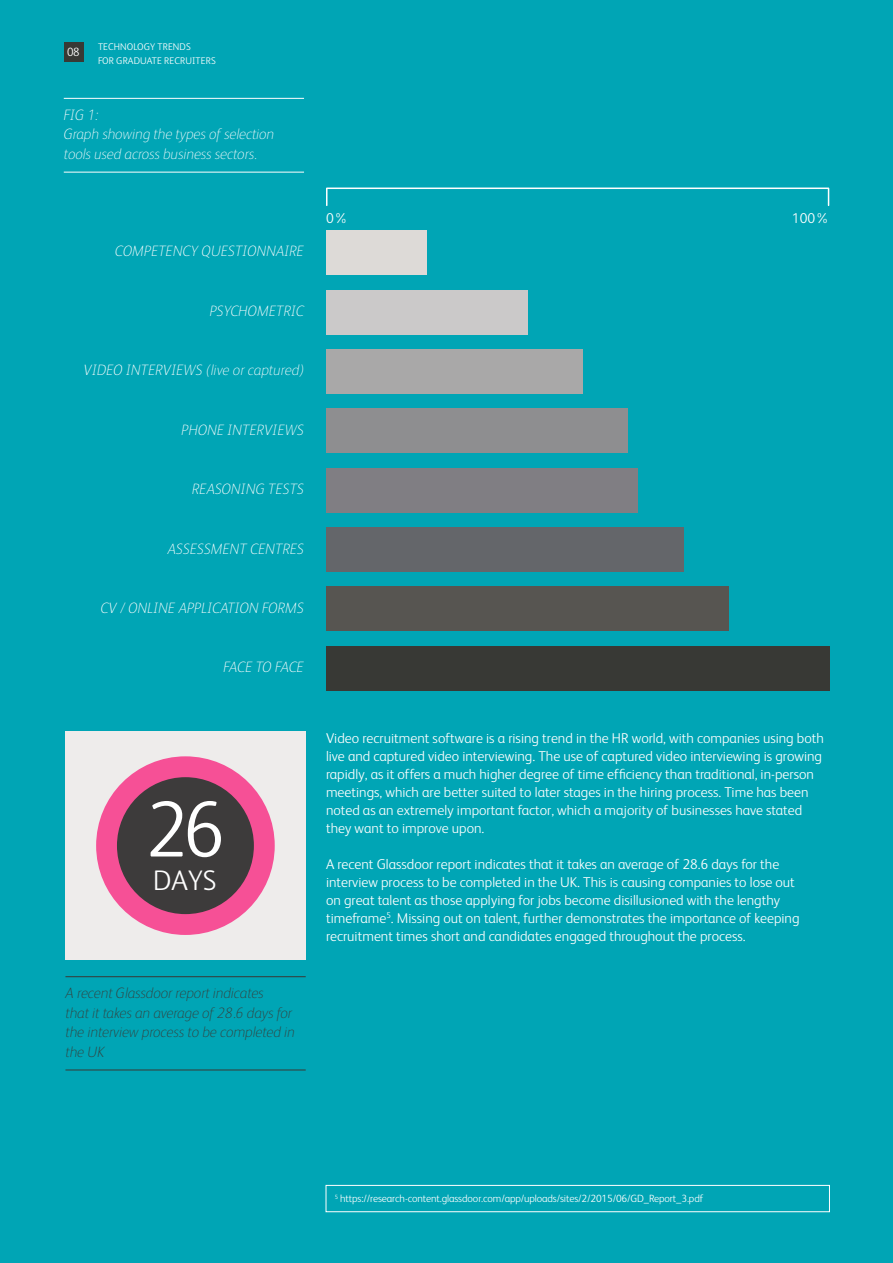
<style>
.page{position:relative;width:893px;height:1263px;background:#00a5b5}
.page>*{position:absolute;margin:0;border:0;box-sizing:border-box;transform-origin:0 0}
.t1{font:300 79.5px "FS Albert";color:#fff}
.t2{font:300 28.35px "FS Albert";color:#fff}
.t3{font:italic 100 15px/19.5px "FS Albert";color:#fff}
.t4{font:italic 100 15px/19.5px "FS Albert";letter-spacing:-.005em;color:#383935}
.t5{font:300 14.25px/18px "FS Albert";color:#fff}
.t6{font:300 12px "FS Albert";color:#fff}
.t7{font:300 10.5px "FS Albert";letter-spacing:-.01em;color:#fff}
.t8{font:300 9.75px/13.5px "FS Albert";letter-spacing:.01em;color:#fff}
</style>
<div class="page">
<div style="left:326px;top:1185px;width:504px;height:27px;border:1px solid #fff"></div>
<div style="left:64px;top:43px;width:20px;height:19px;background:#383935"></div>
<div style="left:65px;top:732px;width:241px;height:228px;background:#eeeceb"></div>
<div style="left:96px;top:756px;width:179px;height:179px;background:#f65096;border-radius:50%"></div>
<div style="left:117px;top:777px;width:137px;height:137px;background:#3d3b3b;border-radius:50%"></div>
<hr style="left:65px;top:976px;width:241px;height:1px;background:#383935">
<hr style="left:65px;top:1069px;width:241px;height:1px;background:#383935">
<hr style="left:64px;top:98px;width:240px;height:1px;background:#fff">
<hr style="left:64px;top:172px;width:240px;height:1px;background:#fff">
<div style="left:326px;top:231px;width:101px;height:44px;background:#dddad7"></div>
<div style="left:326px;top:290px;width:201px;height:44px;background:#cbc9c9"></div>
<div style="left:326px;top:349px;width:257px;height:45px;background:#a9a8a8"></div>
<div style="left:326px;top:409px;width:302px;height:44px;background:#8e8e90"></div>
<div style="left:326px;top:468px;width:312px;height:44px;background:#807e83"></div>
<div style="left:326px;top:527px;width:357px;height:45px;background:#64666a"></div>
<div style="left:326px;top:586px;width:403px;height:45px;background:#575551"></div>
<div style="left:326px;top:646px;width:503px;height:44px;background:#383935"></div>
<div style="left:326px;top:188px;width:503px;height:18px;border:2px solid #fff"></div>
<p class="t6" style="left:67px;top:44px;width:14px">08</p>
<p class="t8" style="left:98px;top:39px;width:119px">TECHNOLOGY TRENDS<br>FOR GRADUATE RECRUITERS</p>
<p class="t3" style="left:64px;top:104px;width:212px">FIG 1:<br>Graph showing the types of selection tools used across business sectors.</p>
<p class="t3" style="left:115px;top:241px;width:190px">COMPETENCY QUESTIONNAIRE</p>
<p class="t3" style="left:210px;top:300px;width:96px">PSYCHOMETRIC</p>
<p class="t3" style="left:84px;top:360px;width:222px">VIDEO INTERVIEWS (live or captured)</p>
<p class="t3" style="left:182px;top:419px;width:124px">PHONE INTERVIEWS</p>
<p class="t3" style="left:192px;top:478px;width:113px">REASONING TESTS</p>
<p class="t3" style="left:168px;top:538px;width:138px">ASSESSMENT CENTRES</p>
<p class="t3" style="left:101px;top:597px;width:205px">CV / ONLINE APPLICATION FORMS</p>
<p class="t3" style="left:224px;top:657px;width:82px">FACE TO FACE</p>
<p class="t5" style="left:326px;top:208px;width:23px">0%</p>
<p class="t5" style="left:792px;top:208px;width:39px">100%</p>
<h1 class="t1" style="left:145px;top:777px;width:81px">26</h1>
<h2 class="t2" style="left:153px;top:862px;width:65px">DAYS</h2>
<p class="t4" style="left:65px;top:983px;width:231px">A recent Glassdoor report indicates<br>that it takes an average of 28.6 days for the interview process to be completed in the UK</p>
<p class="t5" style="left:326px;top:728px;width:499px">Video recruitment software is a rising trend in the HR world, with companies using both live and captured video interviewing. The use of captured video interviewing is growing rapidly, as it offers a much higher degree of time efficiency than traditional, in-person meetings, which are better suited to later stages in the hiring process. Time has been noted as an extremely important factor, which a majority of businesses have stated they want to improve upon.</p>
<p class="t5" style="left:326px;top:854px;width:475px">A recent Glassdoor report indicates that it takes an average of 28.6 days for the interview process to be completed in the UK. This is causing companies to lose out on great talent as those applying for jobs become disillusioned with the lengthy timeframe<sup>5</sup>. Missing out on talent, further demonstrates the importance of keeping recruitment times short and candidates engaged throughout the process.</p>
<p class="t7" style="left:335px;top:1192px;width:370px"><sup>5</sup> https://research-content.glassdoor.com/app/uploads/sites/2/2015/06/GD_Report_3.pdf</p>
</div>
